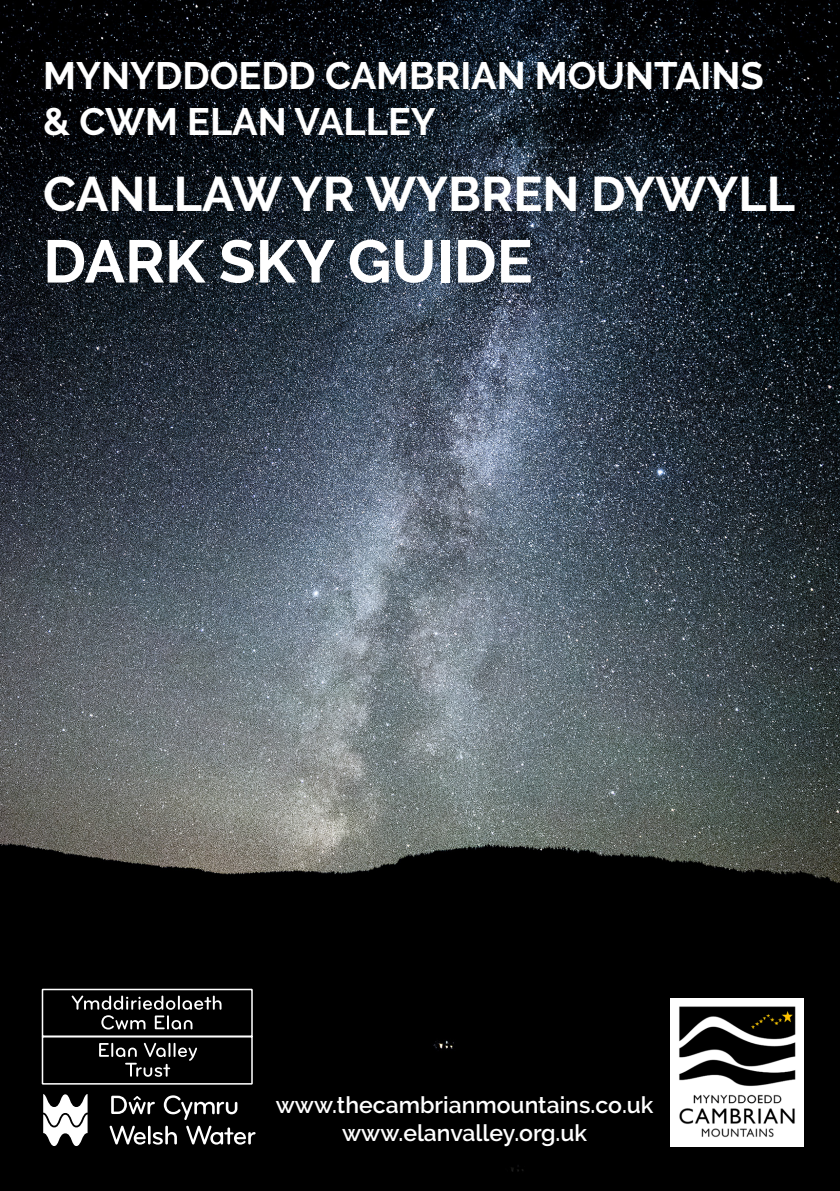
<style>
.page{position:relative;width:840px;height:1191px;background:#fff}
.page>*{position:absolute;margin:0;border:0;box-sizing:border-box;transform-origin:0 0}
.t1{font:700 60px "Raleway";color:#fff}
.t2{font:700 48.4px "Raleway";color:#fff}
.t3{font:700 38px/45.6px "Raleway";color:#fff}
.t4{font:600 23px/27.6px "Raleway";color:#fff;text-align:center}
</style>
<div class="page">
<img style="left:0;top:0;width:839px;height:1191px">
<img style="left:670px;top:998px;width:132px;height:148px">
<svg style="left:109px;top:1095px;width:146px;height:49px"></svg>
<svg style="left:43px;top:1094px;width:44px;height:52px"></svg>
<svg style="left:42px;top:988px;width:211px;height:96px"></svg>
<p class="t3" style="left:43px;top:53px;width:721px">MYNYDDOEDD CAMBRIAN MOUNTAINS &amp; CWM ELAN VALLEY</p>
<p class="t2" style="left:43px;top:166px;width:753px">CANLLAW YR WYBREN DYWYLL</p>
<p class="t1" style="left:43px;top:227px;width:491px">DARK SKY GUIDE</p>
<p class="t4" style="left:276px;top:1091px;width:379px">www.thecambrianmountains.co.uk www.elanvalley.org.uk</p>
</div>
